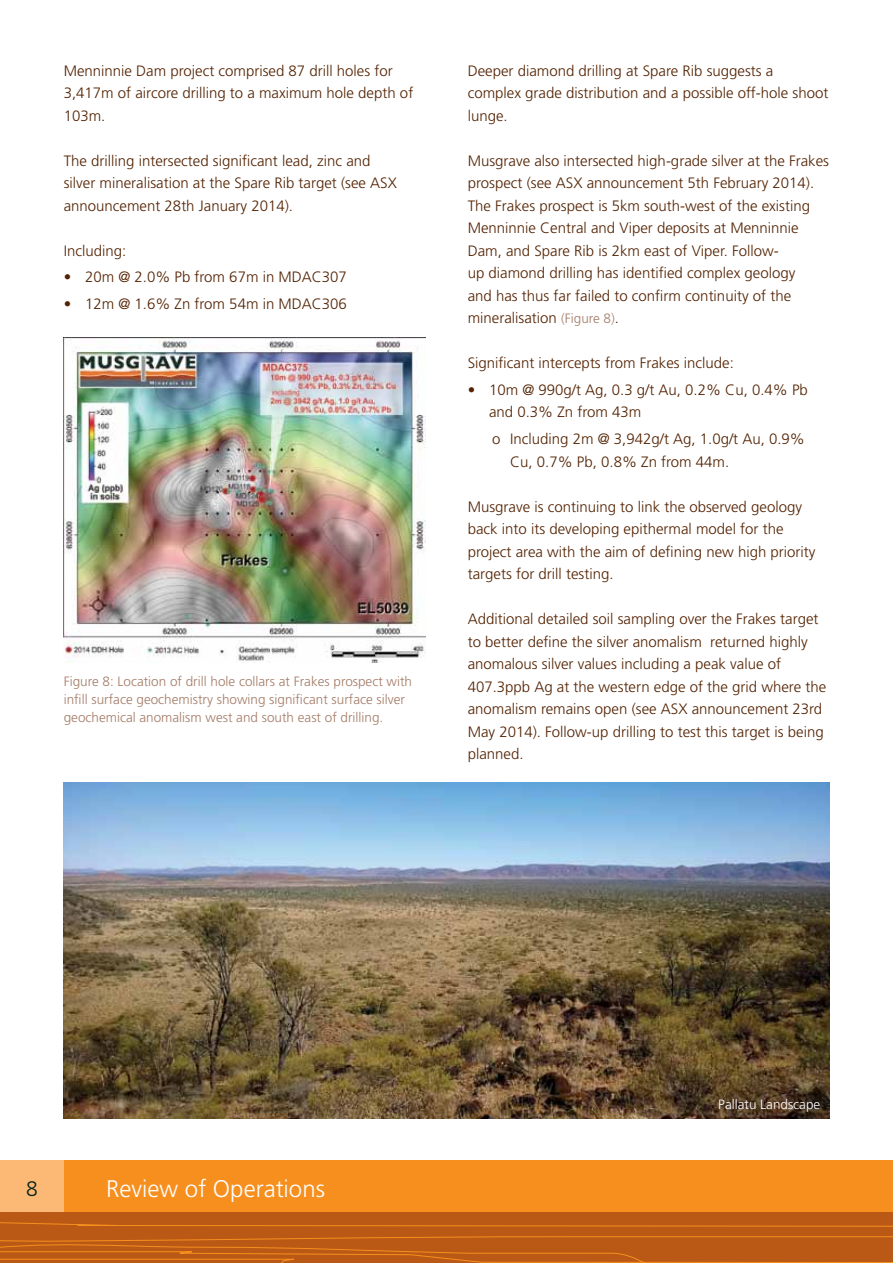
<style>
.page{position:relative;width:893px;height:1263px;background:#fff}
.page>*{position:absolute;margin:0;border:0;box-sizing:border-box;transform-origin:0 0}
.t1{font:300 24px "Frutiger";color:#fff}
.t2{font:300 21px "Frutiger";color:#002215}
.t3{font:300 15px/22.5px "Frutiger";color:#532202}
.t4{font:300 13.5px/18px "Frutiger";color:#a47c67}
.t5{font:300 13.5px "Frutiger";color:#fff}
.s1{font-size:13.5px;color:#a47c67}
</style>
<div class="page">
<svg style="left:0;top:1212px;width:893px;height:51px;background:#bd5d15"></svg>
<div style="left:0;top:1161px;width:893px;height:51px;background:#f78f1e"></div>
<div style="left:0;top:1161px;width:64px;height:51px;background:#fcb875"></div>
<img style="left:63px;top:338px;width:362px;height:325px">
<img style="left:64px;top:782px;width:765px;height:336px">
<p class="t3" style="left:64px;top:59px;width:351px">Menninnie Dam project comprised 87 drill holes for<br>3,417m of aircore drilling to a maximum hole depth of<br>103m.</p>
<p class="t3" style="left:64px;top:149px;width:335px">The drilling intersected significant lead, zinc and silver mineralisation at the Spare Rib target (see ASX announcement 28th January 2014).</p>
<p class="t3" style="left:64px;top:239px;width:64px">Including:</p>
<p class="t3" style="left:64px;top:266px;width:285px">• 20m @ 2.0% Pb from 67m in MDAC307</p>
<p class="t3" style="left:64px;top:293px;width:285px">• 12m @ 1.6% Zn from 54m in MDAC306</p>
<p class="t4" style="left:64px;top:672px;width:350px">Figure 8: Location of drill hole collars at Frakes prospect with infill surface geochemistry showing significant surface silver geochemical anomalism west and south east of drilling.</p>
<p class="t3" style="left:468px;top:59px;width:362px">Deeper diamond drilling at Spare Rib suggests a complex grade distribution and a possible off-hole shoot lunge.</p>
<p class="t3" style="left:468px;top:149px;width:363px">Musgrave also intersected high-grade silver at the Frakes prospect (see ASX announcement 5th February 2014).<br>The Frakes prospect is 5km south-west of the existing Menninnie Central and Viper deposits at Menninnie Dam, and Spare Rib is 2km east of Viper. Follow-<br>up diamond drilling has identified complex geology<br>and has thus far failed to confirm continuity of the mineralisation <span class="s1">(Figure 8)</span>.</p>
<p class="t3" style="left:468px;top:352px;width:268px">Significant intercepts from Frakes include:</p>
<p class="t3" style="left:489px;top:378px;width:320px;text-indent:-21px">• 10m @ 990g/t Ag, 0.3 g/t Au, 0.2% Cu, 0.4% Pb and 0.3% Zn from 43m</p>
<p class="t3" style="left:510px;top:428px;width:296px;text-indent:-18px">o Including 2m @ 3,942g/t Ag, 1.0g/t Au, 0.9%<br>Cu, 0.7% Pb, 0.8% Zn from 44m.</p>
<p class="t3" style="left:468px;top:495px;width:349px">Musgrave is continuing to link the observed geology back into its developing epithermal model for the project area with the aim of defining new high priority targets for drill testing.</p>
<p class="t3" style="left:468px;top:608px;width:360px">Additional detailed soil sampling over the Frakes target to better define the silver anomalism returned highly anomalous silver values including a peak value of 407.3ppb Ag at the western edge of the grid where the anomalism remains open (see ASX announcement 23rd May 2014). Follow-up drilling to test this target is being planned.</p>
<h2 class="t2" style="left:26px;top:1177px;width:13px">8</h2>
<h1 class="t1" style="left:106px;top:1175px;width:220px">Review of Operations</h1>
<p class="t5" style="left:718px;top:1097px;width:104px">Pallatu Landscape</p>
</div>
